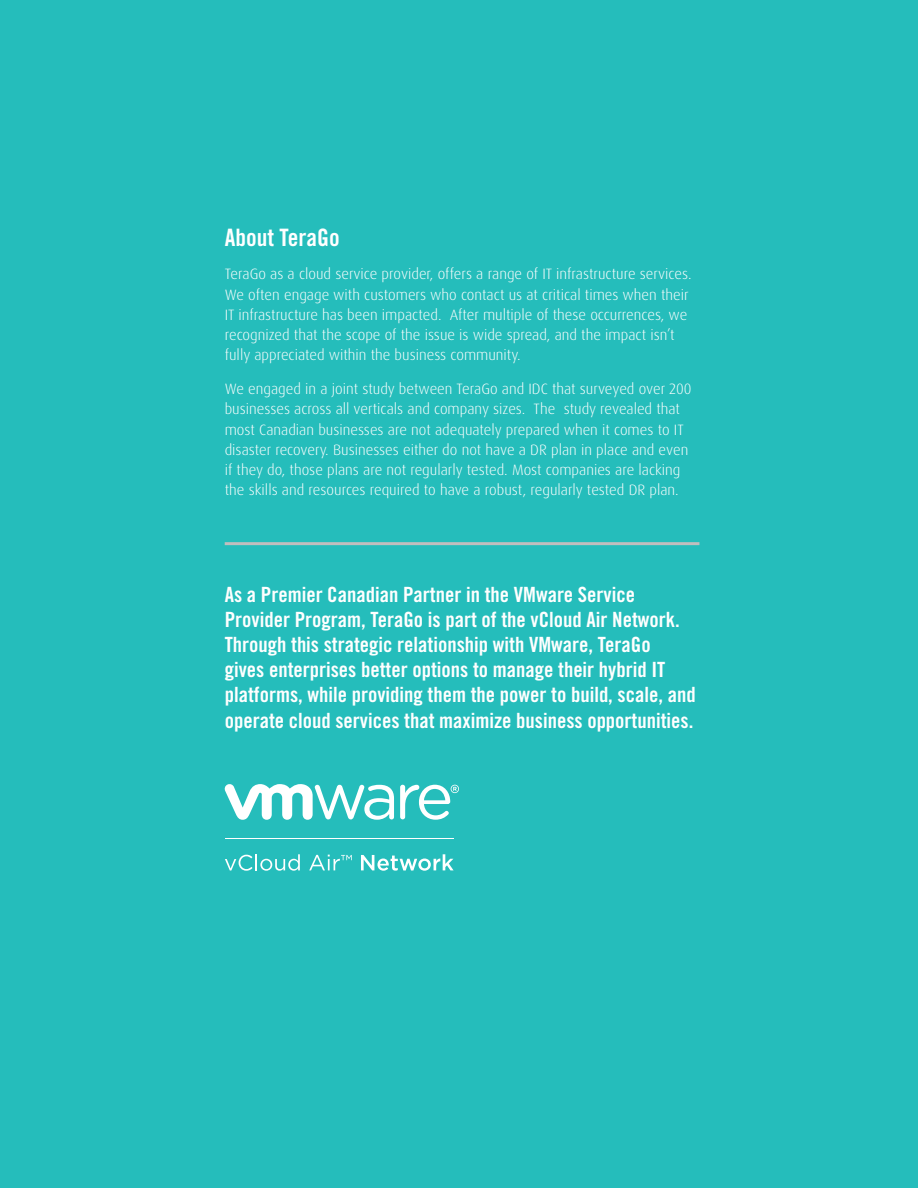
<style>
.page{position:relative;width:918px;height:1188px;background:#25bdbb}
.page>*{position:absolute;margin:0;border:0;box-sizing:border-box;transform-origin:0 0}
.Body{font:24px "Trade Gothic Bold Cond Twenty";color:#fff}
.Body-2{font:21px/25.2px "Trade Gothic Bold Cond Twenty";color:#fff}
.Body-3{font:300 15px/20.2px "Dax Pro";color:#fff}
</style>
<div class="page">
<hr style="left:225px;top:542px;width:474px;height:3px;background:#c0bebe">
<svg style="left:225px;top:784px;width:169px;height:36px"></svg>
<svg style="left:400px;top:785px;width:59px;height:35px"></svg>
<hr style="left:225px;top:838px;width:229px;height:1px;background:#fff">
<svg style="left:225px;top:854px;width:75px;height:17px"></svg>
<svg style="left:309px;top:855px;width:43px;height:15px"></svg>
<svg style="left:361px;top:854px;width:93px;height:17px"></svg>
<p class="Body" style="left:225px;top:223px;width:117px">About TeraGo</p>
<p class="Body-3" style="left:225px;top:264px;width:468px">TeraGo as a cloud service provider, offers a range of IT infrastructure services.<br>We often engage with customers who contact us at critical times when their IT infrastructure has been impacted. After multiple of these occurrences, we recognized that the scope of the issue is wide spread, and the impact isn’t fully appreciated within the business community.</p>
<p class="Body-3" style="left:225px;top:379px;width:468px">We engaged in a joint study between TeraGo and IDC that surveyed over 200 businesses across all verticals and company sizes. The study revealed that most Canadian businesses are not adequately prepared when it comes to IT disaster recovery. Businesses either do not have a DR plan in place and even if they do, those plans are not regularly tested. Most companies are lacking the skills and resources required to have a robust, regularly tested DR plan.</p>
<p class="Body-2" style="left:225px;top:581px;width:473px">As a Premier Canadian Partner in the VMware Service Provider Program, TeraGo is part of the vCloud Air Network.<br>Through this strategic relationship with VMware, TeraGo<br>gives enterprises better options to manage their hybrid IT platforms, while providing them the power to build, scale, and operate cloud services that maximize business opportunities.</p>
</div>
